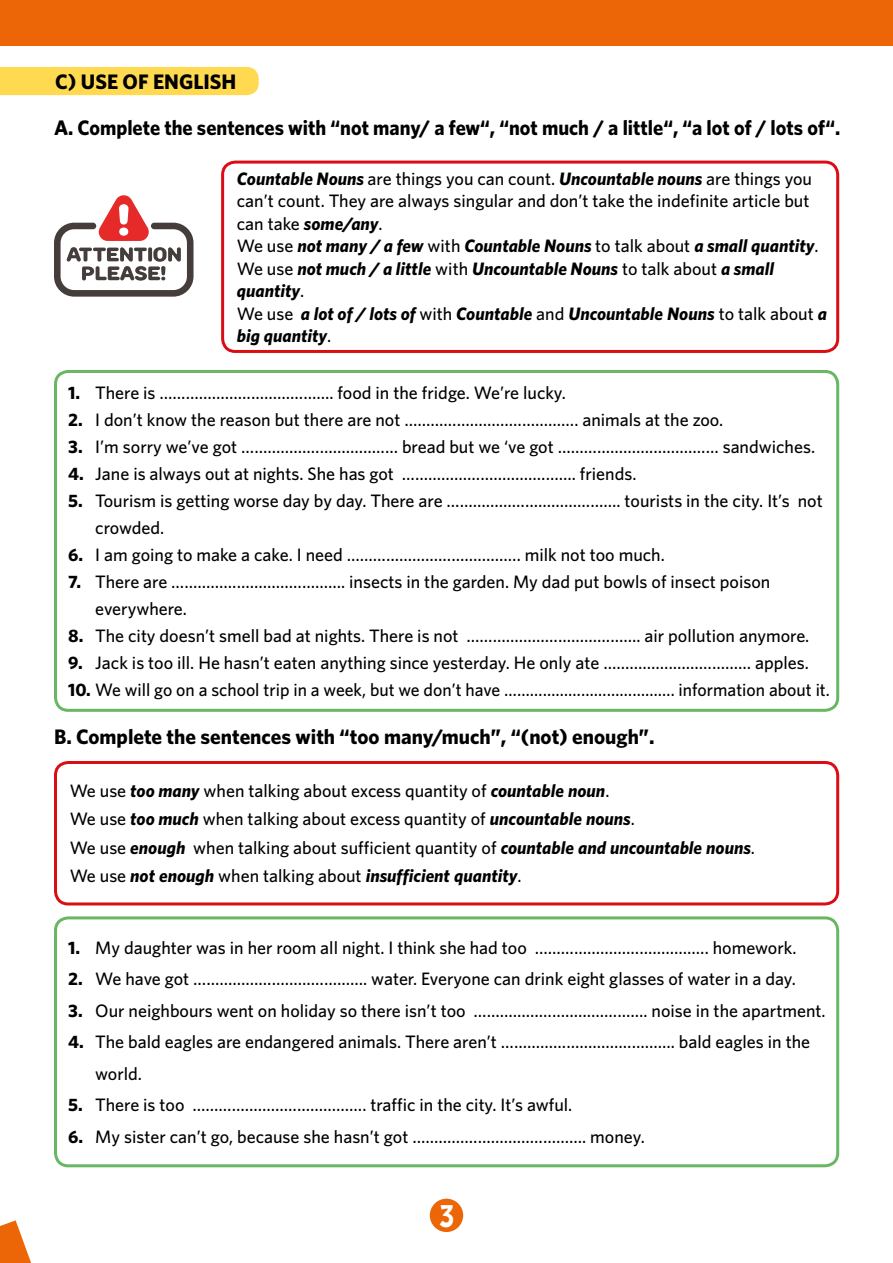
<style>
.page{position:relative;width:893px;height:1263px;background:#fff}
.page>*{position:absolute;margin:0;border:0;box-sizing:border-box;transform-origin:0 0}
.t1{font:27px "Hobo Std";color:#fff}
.t2{font:700 21px "Whitney";color:#000;scale:.96 1}
.t3{font:700 21px "Whitney";color:#000}
.t4{font:500 18px/22.5px "Whitney";color:#000}
.s1{font-weight:700;font-style:italic}
.s2{font-weight:700}
</style>
<div class="page">
<div style="left:0;top:0;width:893px;height:46px;background:#ec6608"></div>
<div style="left:430px;top:1199px;width:33px;height:33px;background:#ec6608;border-radius:50%"></div>
<svg style="left:0;top:1220px;width:31px;height:43px"></svg>
<div style="left:0;top:67px;width:259px;height:28px;background:#ffda51"></div>
<div style="left:221px;top:161px;width:618px;height:192px;border:3px solid #dc0c15;border-radius:13px"></div>
<div style="left:54px;top:761px;width:785px;height:144px;border:3px solid #dc0c15;border-radius:13px"></div>
<div style="left:54px;top:370px;width:785px;height:342px;border:3px solid #68b762;border-radius:13px"></div>
<div style="left:54px;top:916px;width:785px;height:251px;border:3px solid #68b762;border-radius:13px"></div>
<svg style="left:54px;top:195px;width:139px;height:102px"></svg>
<p class="t3" style="left:55px;top:69px;width:183px">C) USE OF ENGLISH</p>
<p class="t2" style="left:54px;top:115px;width:821px">A. Complete the sentences with “not many/ a few“, “not much / a little“, “a lot of / lots of“.</p>
<p class="t4" style="left:237px;top:166px;width:592px"><span class="s1">Countable Nouns</span> are things you can count. <span class="s1">Uncountable nouns</span> are things you can’t count. They are always singular and don’t take the indefinite article but can take <span class="s1">some/any</span>.<br>We use <span class="s1">not many / a few</span> with <span class="s1">Countable Nouns</span> to talk about <span class="s1">a small quantity</span>.<br>We use <span class="s1">not much / a little</span> with <span class="s1">Uncountable Nouns</span> to talk about <span class="s1">a small quantity</span>.<br>We use <span class="s1">a lot of / lots of</span> with <span class="s1">Countable</span> and <span class="s1">Uncountable Nouns</span> to talk about <span class="s1">a big quantity</span>.</p>
<p class="t4" style="left:68px;top:381px;width:499px"><span class="s2">1.</span> There is …………………………………. food in the fridge. We’re lucky.</p>
<p class="t4" style="left:68px;top:408px;width:657px"><span class="s2">2.</span> I don’t know the reason but there are not …………………………………. animals at the zoo.</p>
<p class="t4" style="left:68px;top:435px;width:748px"><span class="s2">3.</span> I’m sorry we’ve got ……………………………… bread but we ‘ve got ………………….…………… sandwiches.</p>
<p class="t4" style="left:68px;top:462px;width:570px"><span class="s2">4.</span> Jane is always out at nights. She has got …………………………………. friends.</p>
<p class="t4" style="left:95px;top:487px;width:729px;line-height:27px;text-indent:-27px"><span class="s2">5.</span> Tourism is getting worse day by day. There are …………………………………. tourists in the city. It’s not crowded.</p>
<p class="t4" style="left:68px;top:543px;width:598px"><span class="s2">6.</span> I am going to make a cake. I need …………………………………. milk not too much.</p>
<p class="t4" style="left:95px;top:568px;width:677px;line-height:27px;text-indent:-27px"><span class="s2">7.</span> There are …………………………………. insects in the garden. My dad put bowls of insect poison everywhere.</p>
<p class="t4" style="left:68px;top:624px;width:743px"><span class="s2">8.</span> The city doesn’t smell bad at nights. There is not …………………………………. air pollution anymore.</p>
<p class="t4" style="left:68px;top:651px;width:742px"><span class="s2">9.</span> Jack is too ill. He hasn’t eaten anything since yesterday. He only ate …………….……………… apples.</p>
<p class="t4" style="left:68px;top:678px;width:763px"><span class="s2">10.</span> We will go on a school trip in a week, but we don’t have …………………………………. information about it.</p>
<p class="t3" style="left:54px;top:724px;width:602px">B. Complete the sentences with “too many/much”, “(not) enough”.</p>
<p class="t4" style="left:70px;top:776px;width:687px;line-height:28.5px">We use <span class="s1">too many</span> when talking about excess quantity of <span class="s1">countable noun</span>.<br>We use <span class="s1">too much</span> when talking about excess quantity of <span class="s1">uncountable nouns</span>.<br>We use <span class="s1">enough</span> when talking about sufficient quantity of <span class="s1">countable and uncountable nouns</span>.<br>We use <span class="s1">not enough</span> when talking about <span class="s1">insufficient quantity</span>.</p>
<p class="t4" style="left:68px;top:936px;width:730px"><span class="s2">1.</span> My daughter was in her room all night. I think she had too …………………………………. homework.</p>
<p class="t4" style="left:68px;top:967px;width:729px"><span class="s2">2.</span> We have got …………………………………. water. Everyone can drink eight glasses of water in a day.</p>
<p class="t4" style="left:68px;top:999px;width:759px"><span class="s2">3.</span> Our neighbours went on holiday so there isn’t too …………………………………. noise in the apartment.</p>
<p class="t4" style="left:95px;top:1026px;width:716px;line-height:31.5px;text-indent:-27px"><span class="s2">4.</span> The bald eagles are endangered animals. There aren’t …………………………………. bald eagles in the world.</p>
<p class="t4" style="left:68px;top:1093px;width:506px"><span class="s2">5.</span> There is too …………………………………. traffic in the city. It’s awful.</p>
<p class="t4" style="left:68px;top:1125px;width:578px"><span class="s2">6.</span> My sister can’t go, because she hasn’t got …………………………………. money.</p>
<h1 class="t1" style="left:439px;top:1197px;width:17px">3</h1>
</div>
